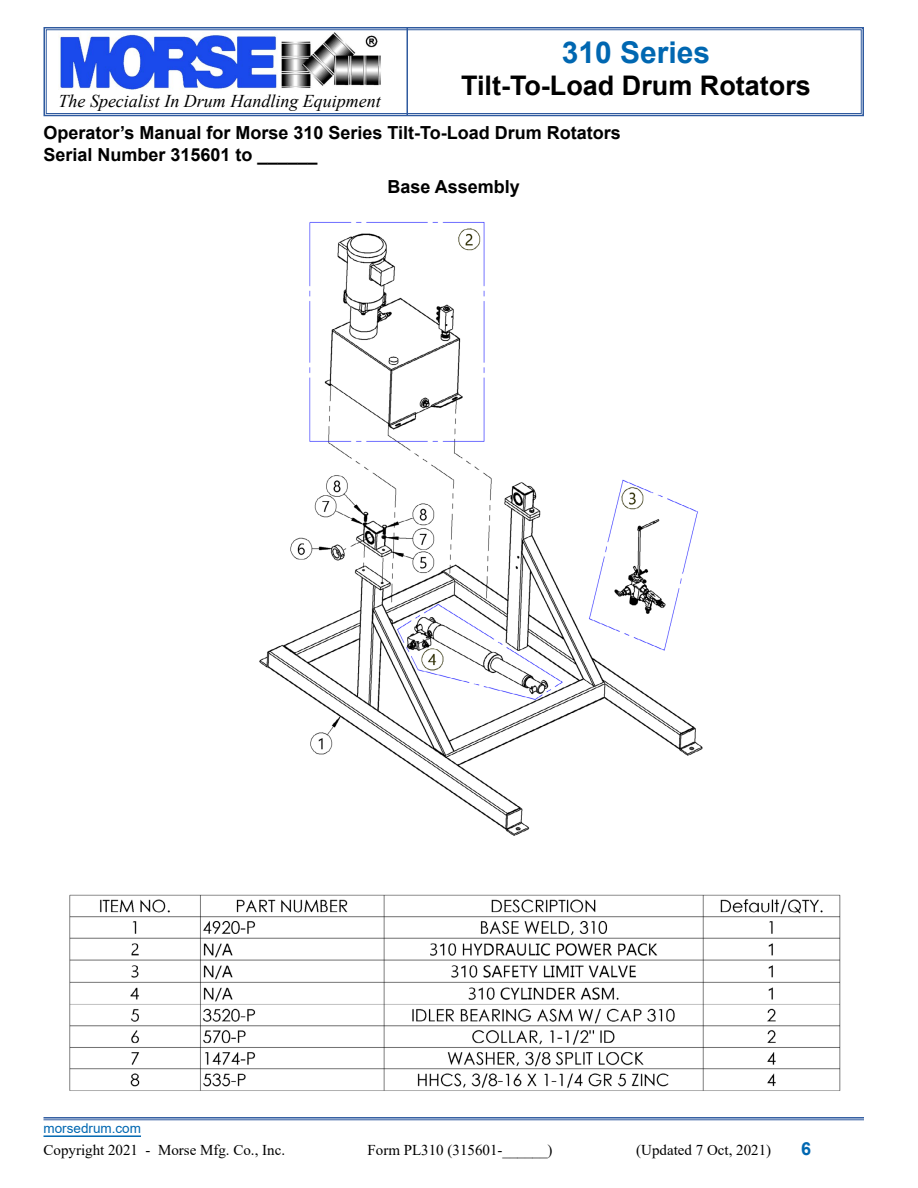
<style>
.page{position:relative;width:918px;height:1188px;background:#fff}
.page>*{position:absolute;margin:0;border:0;box-sizing:border-box;transform-origin:0 0}
.t1{font:700 30px "Arial";color:#0067b1}
.t2{font:700 27px "Arial";color:#000}
.t3{font:700 18px/21.6px "Arial";color:#000}
.t4{font:italic 18px "Times New Roman";color:#000}
.t5{font:700 18px "Arial";color:#0067b1}
.t6{font:15px "Times New Roman";color:#000}
.t7{font:13.5px "Arial";color:#0067b1}
</style>
<div class="page">
<svg style="left:43px;top:27px;width:821px;height:90px"></svg>
<div style="left:46px;top:29px;width:816px;height:85px;border:1px solid #2f5a9f"></div>
<hr style="left:406px;top:28px;width:2px;height:88px;background:#2f5a9f">
<hr style="left:44px;top:1135px;width:97px;height:2px;background:#0067b1">
<hr style="left:43px;top:1117px;width:821px;height:2px;background:#2f5a9f">
<hr style="left:43px;top:1120px;width:821px;height:1px;background:#2f5a9f">
<img style="left:69px;top:221px;width:772px;height:870px">
<h1 class="t1" style="left:562px;top:31px;width:150px">310 Series</h1>
<h2 class="t2" style="left:461px;top:67px;width:351px">Tilt-To-Load Drum Rotators</h2>
<p class="t3" style="left:44px;top:122px;width:579px">Operator’s Manual for Morse 310 Series Tilt-To-Load Drum Rotators<br>Serial Number 315601 to ______</p>
<p class="t4" style="left:58px;top:89px;width:324px">The Specialist In Drum Handling Equipment</p>
<p class="t3" style="left:388px;top:176px;width:134px">Base Assembly</p>
<p class="t7" style="left:44px;top:1119px;width:99px">morsedrum.com</p>
<p class="t6" style="left:44px;top:1139px;width:243px">Copyright 2021 - Morse Mfg. Co., Inc.</p>
<p class="t6" style="left:368px;top:1139px;width:186px">Form PL310 (315601-______)</p>
<p class="t6" style="left:636px;top:1139px;width:136px">(Updated 7 Oct, 2021)</p>
<p class="t5" style="left:801px;top:1136px;width:12px">6</p>
</div>
